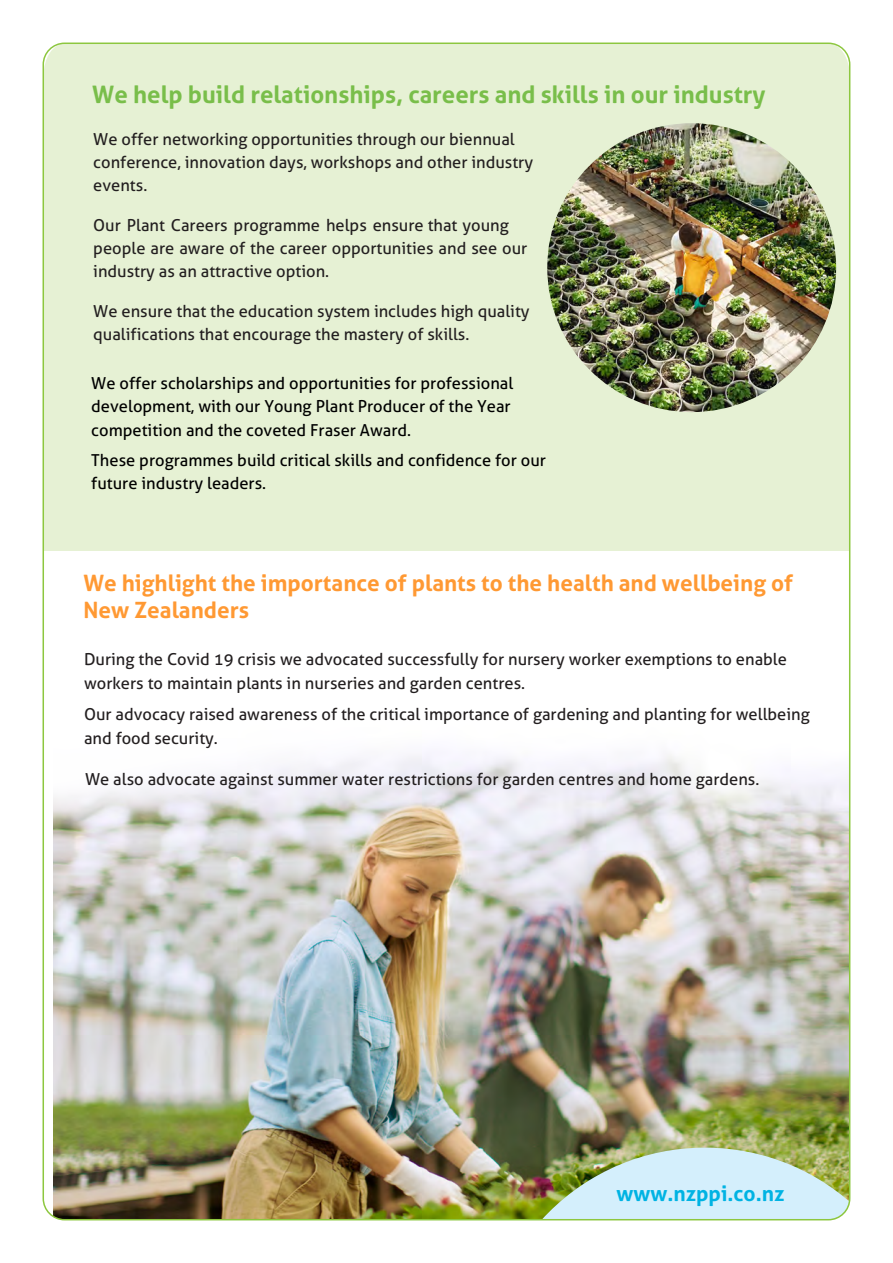
<style>
.page{position:relative;width:893px;height:1263px;background:#fff}
.page>*{position:absolute;margin:0;border:0;box-sizing:border-box;transform-origin:0 0}
.t1{font:700 24px "Aller";color:#79be4a}
.t2{font:700 22.5px/27px "Aller";color:#f93}
.t3{font:700 21px "Aller";color:#00b3e3}
.t4{font:16.5px/23.1px "Aller";color:#231f20}
.t5{font:16.5px/23.1px "Aller";color:#000}
</style>
<div class="page">
<img style="left:54px;top:753px;width:793px;height:467px">
<img style="left:484px;top:1148px;width:366px;height:72px">
<div style="left:44px;top:43px;width:806px;height:507px;background:#e6f1d4"></div>
<img style="left:547px;top:123px;width:289px;height:289px;border-radius:144px">
<h1 class="t1" style="left:92px;top:80px;width:675px">We help build relationships, careers and skills in our industry</h1>
<p class="t4" style="left:93px;top:127px;width:441px">We offer networking opportunities through our biennual conference, innovation days, workshops and other industry events.</p>
<p class="t4" style="left:93px;top:213px;width:436px">Our Plant Careers programme helps ensure that young people are aware of the career opportunities and see our industry as an attractive option.</p>
<p class="t4" style="left:93px;top:300px;width:438px">We ensure that the education system includes high quality qualifications that encourage the mastery of skills.</p>
<p class="t5" style="left:91px;top:372px;width:424px">We offer scholarships and opportunities for professional development, with our Young Plant Producer of the Year competition and the coveted Fraser Award.</p>
<p class="t5" style="left:91px;top:449px;width:456px">These programmes build critical skills and confidence for our future industry leaders.</p>
<h2 class="t2" style="left:83px;top:570px;width:711px">We highlight the importance of plants to the health and wellbeing of<br>New Zealanders</h2>
<p class="t4" style="left:84px;top:647px;width:704px;line-height:24px">During the Covid 19 crisis we advocated successfully for nursery worker exemptions to enable workers to maintain plants in nurseries and garden centres.</p>
<p class="t4" style="left:84px;top:702px;width:727px;line-height:24px">Our advocacy raised awareness of the critical importance of gardening and planting for wellbeing and food security.</p>
<p class="t4" style="left:85px;top:767px;width:676px">We also advocate against summer water restrictions for garden centres and home gardens.</p>
<p class="t3" style="left:617px;top:1180px;width:169px">www.nzppi.co.nz</p>
</div>
